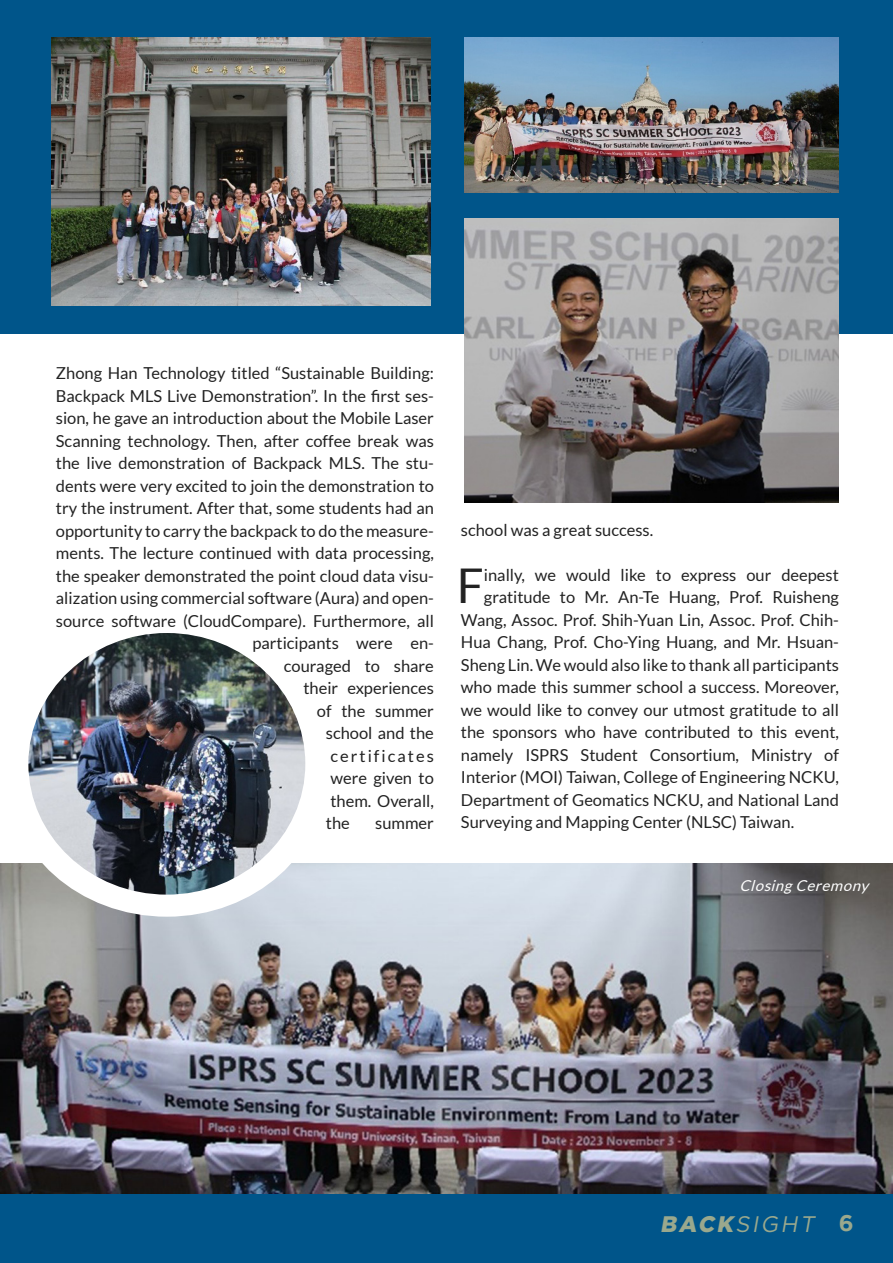
<style>
.page{position:relative;width:893px;height:1263px;background:#00558a}
.page>*{position:absolute;margin:0;border:0;box-sizing:border-box;transform-origin:0 0}
.t1{font:47.85px "Lato";color:#222}
.t2{font:italic 22.5px "Gotham";color:#9aa88d}
.t3{font:16.5px "Lato";color:#222}
.t4{font:16.5px "Lato";letter-spacing:.125em;color:#222}
.t5{font:italic 15px "Lato";color:#fff}
.s1{font-weight:900}
.s2{font-weight:700;font-style:normal}
</style>
<div class="page">
<div style="left:0;top:334px;width:893px;height:602px;background:#fff"></div>
<img style="left:0;top:863px;width:893px;height:330px">
<div style="left:8px;top:633px;width:318px;height:284px;background:#fff;border-radius:50%"></div>
<img style="left:28px;top:633px;width:277px;height:262px">
<img style="left:464px;top:218px;width:375px;height:284px">
<img style="left:51px;top:38px;width:380px;height:267px">
<img style="left:464px;top:38px;width:375px;height:154px">
<p class="t3" style="left:56px;top:364px;width:379px">Zhong Han Technology titled “Sustainable Building:</p>
<p class="t3" style="left:56px;top:386px;width:380px">Backpack MLS Live Demonstration”. In the first ses-</p>
<p class="t3" style="left:56px;top:409px;width:379px">sion, he gave an introduction about the Mobile Laser</p>
<p class="t3" style="left:56px;top:431px;width:379px">Scanning technology. Then, after coffee break was</p>
<p class="t3" style="left:56px;top:454px;width:379px">the live demonstration of Backpack MLS. The stu-</p>
<p class="t3" style="left:56px;top:476px;width:380px">dents were very excited to join the demonstration to</p>
<p class="t3" style="left:56px;top:499px;width:379px">try the instrument. After that, some students had an</p>
<p class="t3" style="left:56px;top:521px;width:380px">opportunity to carry the backpack to do the measure-</p>
<p class="t3" style="left:56px;top:544px;width:379px">ments. The lecture continued with data processing,</p>
<p class="t3" style="left:56px;top:566px;width:380px">the speaker demonstrated the point cloud data visu-</p>
<p class="t3" style="left:56px;top:589px;width:380px">alization using commercial software (Aura) and open-</p>
<p class="t3" style="left:56px;top:611px;width:380px">source software (CloudCompare). Furthermore, all</p>
<p class="t3" style="left:252px;top:634px;width:183px">participants were en-</p>
<p class="t3" style="left:284px;top:656px;width:152px">couraged to share</p>
<p class="t3" style="left:303px;top:679px;width:132px">their experiences</p>
<p class="t3" style="left:317px;top:701px;width:119px">of the summer</p>
<p class="t3" style="left:326px;top:724px;width:110px">school and the</p>
<p class="t4" style="left:330px;top:746px;width:105px">certificates</p>
<p class="t3" style="left:330px;top:769px;width:105px">were given to</p>
<p class="t3" style="left:330px;top:791px;width:105px">them. Overall,</p>
<p class="t3" style="left:326px;top:814px;width:25px">the</p>
<p class="t3" style="left:375px;top:814px;width:60px">summer</p>
<p class="t3" style="left:461px;top:521px;width:194px">school was a great success.</p>
<h1 class="t1" style="left:457px;top:559px;width:29px">F</h1>
<p class="t3" style="left:484px;top:565px;width:357px">inally, we would like to express our deepest</p>
<p class="t3" style="left:484px;top:588px;width:357px">gratitude to Mr. An-Te Huang, Prof. Ruisheng</p>
<p class="t3" style="left:461px;top:610px;width:379px">Wang, Assoc. Prof. Shih-Yuan Lin, Assoc. Prof. Chih-</p>
<p class="t3" style="left:461px;top:633px;width:379px">Hua Chang, Prof. Cho-Ying Huang, and Mr. Hsuan-</p>
<p class="t3" style="left:461px;top:655px;width:380px">Sheng Lin. We would also like to thank all participants</p>
<p class="t3" style="left:461px;top:678px;width:380px">who made this summer school a success. Moreover,</p>
<p class="t3" style="left:461px;top:700px;width:379px">we would like to convey our utmost gratitude to all</p>
<p class="t3" style="left:461px;top:723px;width:379px">the sponsors who have contributed to this event,</p>
<p class="t3" style="left:461px;top:746px;width:380px">namely ISPRS Student Consortium, Ministry of</p>
<p class="t3" style="left:461px;top:768px;width:379px">Interior (MOI) Taiwan, College of Engineering NCKU,</p>
<p class="t3" style="left:461px;top:791px;width:379px">Department of Geomatics NCKU, and National Land</p>
<p class="t3" style="left:461px;top:813px;width:335px">Surveying and Mapping Center (NLSC) Taiwan.</p>
<p class="t5" style="left:740px;top:877px;width:130px">Closing Ceremony</p>
<h2 class="t2" style="left:660px;top:1210px;width:195px"><span class="s1">BACK</span>SIGHT <span class="s2">6</span></h2>
</div>
